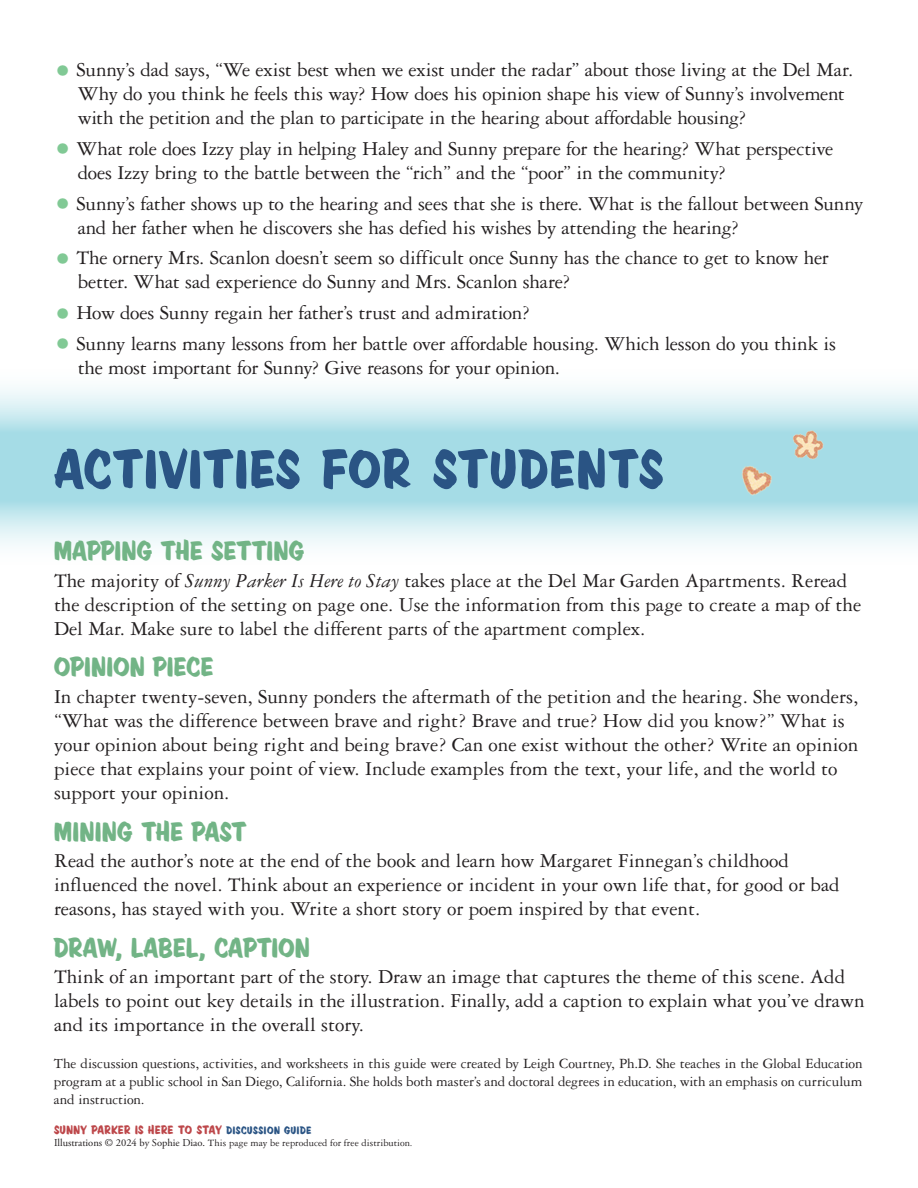
<style>
.page{position:relative;width:918px;height:1188px;background:#fff}
.page>*{position:absolute;margin:0;border:0;box-sizing:border-box;transform-origin:0 0}
.NewMainHead{font:60px "Sign Painter House Showcard";letter-spacing:.03em;color:#2a5484}
.Smaller_Littler_heads{font:30px "Sign Painter House Showcard";letter-spacing:.015em;color:#72b486}
.List_Paragraph{font:21px/24px "Garamond 3 LT Std";color:#231f20}
.bulleted_lists{font:21px/24px "Garamond 3 LT Std";letter-spacing:-.015em;color:#231f20}
.Leigh_Info{font:15px/18px "Garamond 3 LT Std";letter-spacing:-.005em;color:#231f20;text-align:justify}
.t1{font:13.5px "Sign Painter House Showcard";letter-spacing:.035em;color:#bd474a}
.t2{font:10.5px "Garamond 3 LT Std";letter-spacing:.005em;color:#231f20}
.s1{font-size:34.5px;color:#81c995}
.s2{font-style:italic}
.s3{font-size:12px;color:#2a5484}
.s4{font-family:"Adobe Garamond Pro"}
</style>
<div class="page">
<svg style="left:0;top:387px;width:918px;height:159px;background:#c0e6ed"></svg>
<img style="left:780px;top:425px;width:49px;height:41px">
<img style="left:731px;top:459px;width:49px;height:41px">
<p class="bulleted_lists" style="left:78px;top:58px;width:777px;text-indent:-24px"><span class="s1">•</span> Sunny’s dad says, “We exist best when we exist under the radar” about those living at the Del Mar.<br>Why do you think he feels this way? How does his opinion shape his view of Sunny’s involvement with the petition and the plan to participate in the hearing about affordable housing?</p>
<p class="bulleted_lists" style="left:78px;top:137px;width:757px;text-indent:-24px"><span class="s1">•</span> What role does Izzy play in helping Haley and Sunny prepare for the hearing? What perspective does Izzy bring to the battle between the “rich” and the “poor” in the community?</p>
<p class="bulleted_lists" style="left:78px;top:191px;width:787px;text-indent:-24px"><span class="s1">•</span> Sunny’s father shows up to the hearing and sees that she is there. What is the fallout between Sunny and her father when he discovers she has defied his wishes by attending the hearing?</p>
<p class="bulleted_lists" style="left:78px;top:246px;width:753px;text-indent:-24px"><span class="s1">•</span> The ornery Mrs. Scanlon doesn’t seem so difficult once Sunny has the chance to get to know her better. What sad experience do Sunny and Mrs. Scanlon share?</p>
<p class="bulleted_lists" style="left:54px;top:301px;width:477px"><span class="s1">•</span> How does Sunny regain her father’s trust and admiration?</p>
<p class="bulleted_lists" style="left:78px;top:332px;width:760px;text-indent:-24px"><span class="s1">•</span> Sunny learns many lessons from her battle over affordable housing. Which lesson do you think is the most important for Sunny? Give reasons for your opinion.</p>
<p class="NewMainHead" style="left:54px;top:434px;width:611px">ACTIVITIES FOR STUDENTS</p>
<p class="Smaller_Littler_heads" style="left:54px;top:534px;width:252px">MAPPING THE SETTING</p>
<p class="List_Paragraph" style="left:54px;top:568px;width:809px">The majority of <span class="s2">Sunny Parker Is Here to Stay</span> takes place at the Del Mar Garden Apartments. Reread the description of the setting on page one. Use the information from this page to create a map of the<br>Del Mar. Make sure to label the different parts of the apartment complex.</p>
<p class="Smaller_Littler_heads" style="left:54px;top:650px;width:161px">OPINION PIECE</p>
<p class="List_Paragraph" style="left:54px;top:684px;width:806px">In chapter twenty-seven, Sunny ponders the aftermath of the petition and the hearing. She wonders, “What was the difference between brave and right? Brave and true? How did you know?” What is your opinion about being right and being brave? Can one exist without the other? Write an opinion piece that explains your point of view. Include examples from the text, your life, and the world to support your opinion.</p>
<p class="Smaller_Littler_heads" style="left:54px;top:814px;width:194px">MINING THE PAST</p>
<p class="List_Paragraph" style="left:54px;top:849px;width:787px">Read the author’s note at the end of the book and learn how Margaret Finnegan’s childhood influenced the novel. Think about an experience or incident in your own life that, for good or bad reasons, has stayed with you. Write a short story or poem inspired by that event.</p>
<p class="Smaller_Littler_heads" style="left:54px;top:930px;width:257px">DRAW, LABEL, CAPTION</p>
<p class="List_Paragraph" style="left:54px;top:965px;width:812px">Think of an important part of the story. Draw an image that captures the theme of this scene. Add labels to point out key details in the illustration. Finally, add a caption to explain what you’ve drawn and its importance in the overall story.</p>
<p class="Leigh_Info" style="left:54px;top:1055px;width:810px">The discussion questions, activities, and worksheets in this guide were created by Leigh Courtney, Ph.D. She teaches in the Global Education program at a public school in San Diego, California. She holds both master’s and doctoral degrees in education, with an emphasis on curriculum and instruction.</p>
<p class="t1" style="left:54px;top:1122px;width:259px">SUNNY PARKER IS HERE TO STAY <span class="s3">DISCUSSION GUIDE</span></p>
<p class="t2" style="left:54px;top:1137px;width:360px"><span class="s4">Illustrations © 2024 by Sophie Diao.</span> This page may be reproduced for free distribution.</p>
</div>
